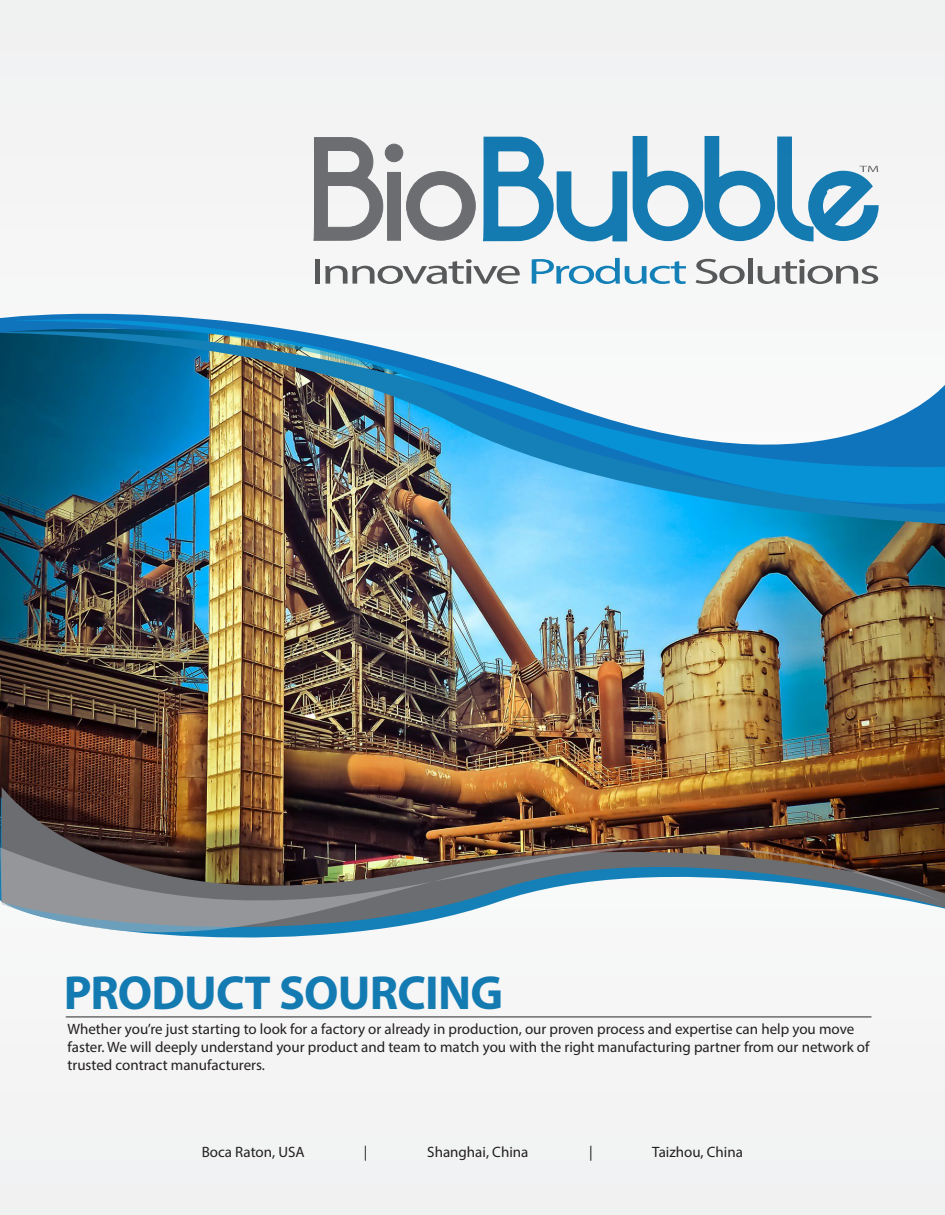
<style>
.page{position:relative;width:945px;height:1215px;background:#f3f3f4}
.page>*{position:absolute;margin:0;border:0;box-sizing:border-box;transform-origin:0 0}
.t1{font:700 48px "Myriad Pro";letter-spacing:-.015em;color:#1580b8}
.t2{font:36.15px "Myriad Pro";letter-spacing:-.05em;color:#57585a;scale:1.48 1}
.t3{font:15px/18px "Myriad Pro";color:#231f20}
.s1{color:#1380b7}
</style>
<div class="page">
<img style="left:0;top:192px;width:945px;height:605px">
<img style="left:0;top:512px;width:945px;height:13px">
<svg style="left:0;top:285px;width:945px;height:227px"></svg>
<img style="left:11px;top:319px;width:934px;height:185px">
<img style="left:2px;top:787px;width:943px;height:151px">
<img style="left:0;top:846px;width:942px;height:86px">
<svg style="left:313px;top:137px;width:163px;height:104px"></svg>
<svg style="left:483px;top:137px;width:144px;height:104px"></svg>
<svg style="left:633px;top:136px;width:246px;height:105px"></svg>
<hr style="left:66px;top:1016px;width:806px;height:2px;background:#6c6d70">
<h2 class="t2" style="left:311px;top:249px;width:386px">Innovative <span class="s1">Product</span> Solutions</h2>
<h1 class="t1" style="left:63px;top:962px;width:441px">PRODUCT SOURCING</h1>
<p class="t3" style="left:68px;top:1019px;width:804px">Whether you’re just starting to look for a factory or already in production, our proven process and expertise can help you move faster. We will deeply understand your product and team to match you with the right manufacturing partner from our network of trusted contract manufacturers.</p>
<p class="t3" style="left:202px;top:1143px;width:104px">Boca Raton, USA</p>
<p class="t3" style="left:364px;top:1143px;width:5px">|</p>
<p class="t3" style="left:427px;top:1143px;width:103px">Shanghai, China</p>
<p class="t3" style="left:589px;top:1143px;width:5px">|</p>
<p class="t3" style="left:652px;top:1143px;width:92px">Taizhou, China</p>
</div>
